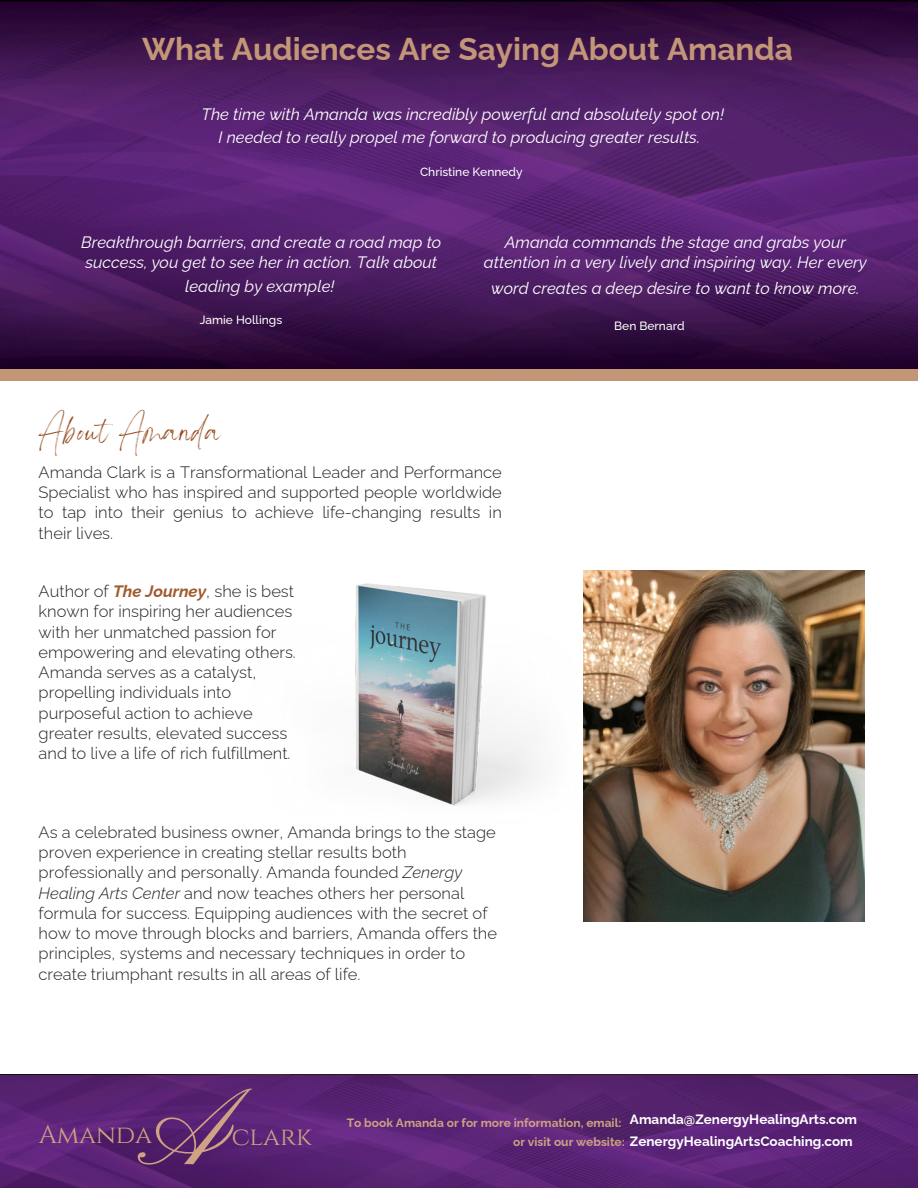
<style>
.page{position:relative;width:918px;height:1188px;background:#fff}
.page>*{position:absolute;margin:0;border:0;box-sizing:border-box;transform-origin:0 0}
.t1{font:110.4px "Pinyon Script";color:#cea282}
.t2{font:43.5px "Angella White";letter-spacing:.02em;color:#974f22}
.t3{font:700 31.5px "Raleway";color:#c29677}
.t4{font:25.5px "Cinzel";color:#cea282}
.t5{font:300 16.5px/20.2px "Raleway";color:#231f20}
.t6{font:italic 16.5px/20.2px "Raleway";color:#fff}
.t7{font:700 13.5px "Raleway";color:#fff}
.t8{font:700 12px "Raleway";color:#cea282}
.t9{font:500 12px "Raleway";color:#fff}
.s1{font-weight:700;font-style:italic;color:#9f5c2f}
.s2{font-style:italic}
</style>
<div class="page">
<img style="left:0;top:0;width:918px;height:369px">
<div style="left:0;top:369px;width:918px;height:11px;background:#c29677"></div>
<img style="left:0;top:1076px;width:918px;height:112px">
<img style="left:583px;top:570px;width:281px;height:351px">
<img style="left:355px;top:570px;width:247px;height:260px">
<p class="t3" style="left:142px;top:30px;width:653px">What Audiences Are Saying About Amanda</p>
<h3 class="t6" style="left:201px;top:104px;width:524px">The time with Amanda was incredibly powerful and absolutely spot on!</h3>
<p class="t6" style="left:219px;top:127px;width:483px">I needed to really propel me forward to producing greater results.</p>
<p class="t9" style="left:420px;top:165px;width:104px">Christine Kennedy</p>
<h3 class="t6" style="left:81px;top:232px;width:362px">Breakthrough barriers, and create a road map to success, you get to see her in action. Talk about</h3>
<h3 class="t6" style="left:185px;top:277px;width:151px">leading by example!</h3>
<p class="t9" style="left:200px;top:313px;width:84px">Jamie Hollings</p>
<p class="t6" style="left:484px;top:232px;width:384px;text-align:center">Amanda commands the stage and grabs your attention in a very lively and inspiring way. Her every</p>
<p class="t6" style="left:491px;top:278px;width:370px">word creates a deep desire to want to know more.</p>
<h2 class="t9" style="left:614px;top:319px;width:72px">Ben Bernard</h2>
<h3 class="t2" style="left:39px;top:404px;width:184px">About Amanda</h3>
<h3 class="t5" style="left:39px;top:462px;width:465px;text-align:justify">Amanda Clark is a Transformational Leader and Performance Specialist who has inspired and supported people worldwide to tap into their genius to achieve life-changing results in their lives.</h3>
<h3 class="t5" style="left:39px;top:581px;width:259px">Author of <span class="s1">The Journey</span>, she is best known for inspiring her audiences with her unmatched passion for empowering and elevating others.<br>Amanda serves as a catalyst, propelling individuals into purposeful action to achieve greater results, elevated success and to live a life of rich fulfillment.</h3>
<p class="t5" style="left:39px;top:822px;width:460px">As a celebrated business owner, Amanda brings to the stage proven experience in creating stellar results both professionally and personally. Amanda founded <span class="s2">Zenergy Healing Arts Center</span> and now teaches others her personal formula for success. Equipping audiences with the secret of how to move through blocks and barriers, Amanda offers the principles, systems and necessary techniques in order to create triumphant results in all areas of life.</p>
<p class="t1" style="left:149px;top:1069px;width:83px">A</p>
<h2 class="t7" style="left:630px;top:1111px;width:229px">Amanda@ZenergyHealingArts.com</h2>
<h3 class="t8" style="left:347px;top:1116px;width:276px">To book Amanda or for more information, email:</h3>
<h3 class="t8" style="left:513px;top:1134px;width:113px">or visit our website:</h3>
<h4 class="t4" style="left:39px;top:1118px;width:115px">Amanda</h4>
<h4 class="t4" style="left:232px;top:1120px;width:82px">clark</h4>
<p class="t7" style="left:630px;top:1134px;width:224px">ZenergyHealingArtsCoaching.com</p>
</div>
